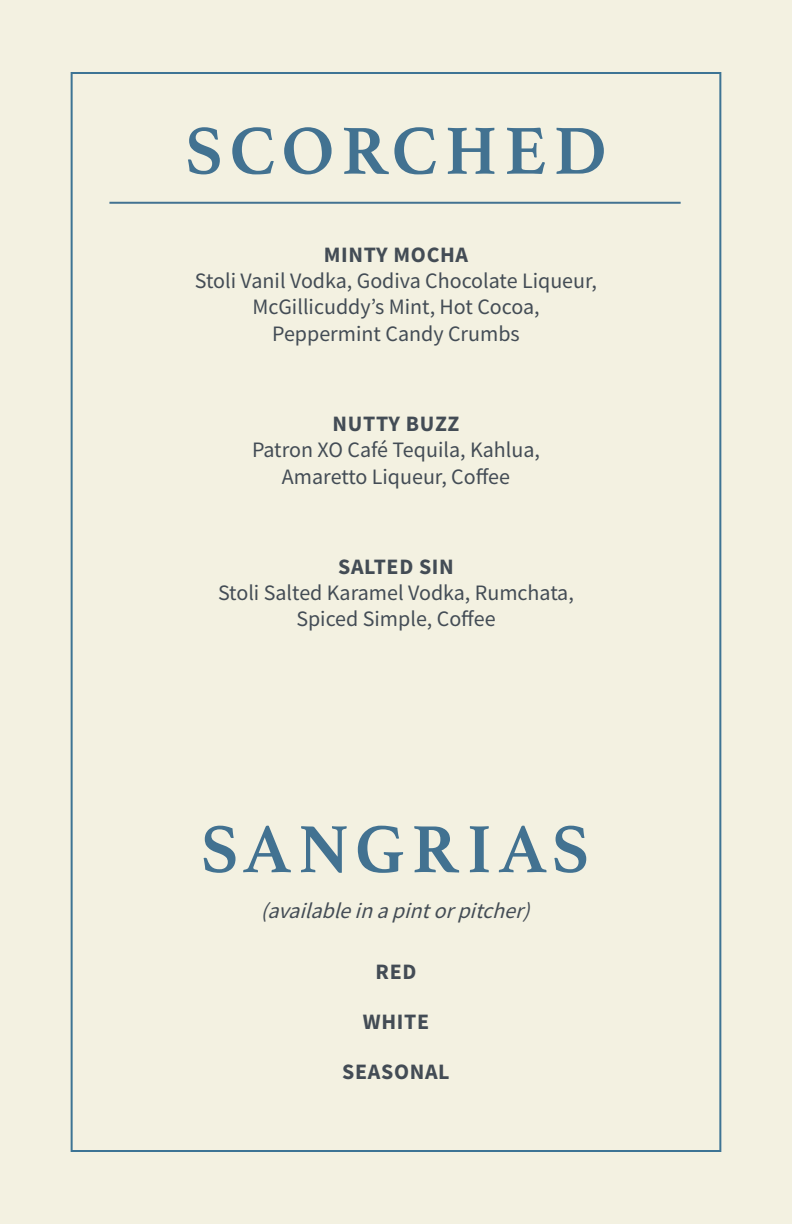
<style>
.page{position:relative;width:792px;height:1224px;background:#f3f1e1}
.page>*{position:absolute;margin:0;border:0;box-sizing:border-box;transform-origin:0 0}
.t1{font:700 70px "Athelas";letter-spacing:.1em;color:#427291}
.t2{font:22px/26.4px "Source Sans Pro";color:#434c55;text-align:center}
.t3{font:700 22px "Source Sans Pro";letter-spacing:.03em;color:#434c55}
.t4{font:italic 22px "Source Sans Pro";color:#434c55}
</style>
<div class="page">
<hr style="left:109px;top:202px;width:572px;height:2px;background:#427291">
<p class="t1" style="left:185px;top:94px;width:423px">SCORCHED</p>
<p class="t3" style="left:324px;top:239px;width:146px">MINTY MOCHA</p>
<p class="t2" style="left:195px;top:267px;width:404px">Stoli Vanil Vodka, Godiva Chocolate Liqueur,<br>McGillicuddy’s Mint, Hot Cocoa,</p>
<p class="t2" style="left:272px;top:320px;width:249px">Peppermint Candy Crumbs</p>
<p class="t3" style="left:333px;top:409px;width:128px">NUTTY BUZZ</p>
<p class="t2" style="left:252px;top:437px;width:289px">Patron XO Café Tequila, Kahlua,</p>
<p class="t2" style="left:282px;top:463px;width:230px">Amaretto Liqueur, Coffee</p>
<p class="t3" style="left:338px;top:551px;width:117px">SALTED SIN</p>
<p class="t2" style="left:218px;top:579px;width:357px">Stoli Salted Karamel Vodka, Rumchata,</p>
<p class="t2" style="left:296px;top:606px;width:201px">Spiced Simple, Coffee</p>
<p class="t1" style="left:201px;top:792px;width:390px">SANGRIAS</p>
<p class="t4" style="left:261px;top:896px;width:278px">(availableinapintorpitcher)</p>
<p class="t3" style="left:376px;top:957px;width:42px">RED</p>
<p class="t3" style="left:363px;top:1007px;width:68px">WHITE</p>
<p class="t3" style="left:342px;top:1057px;width:109px">SEASONAL</p>
</div>
